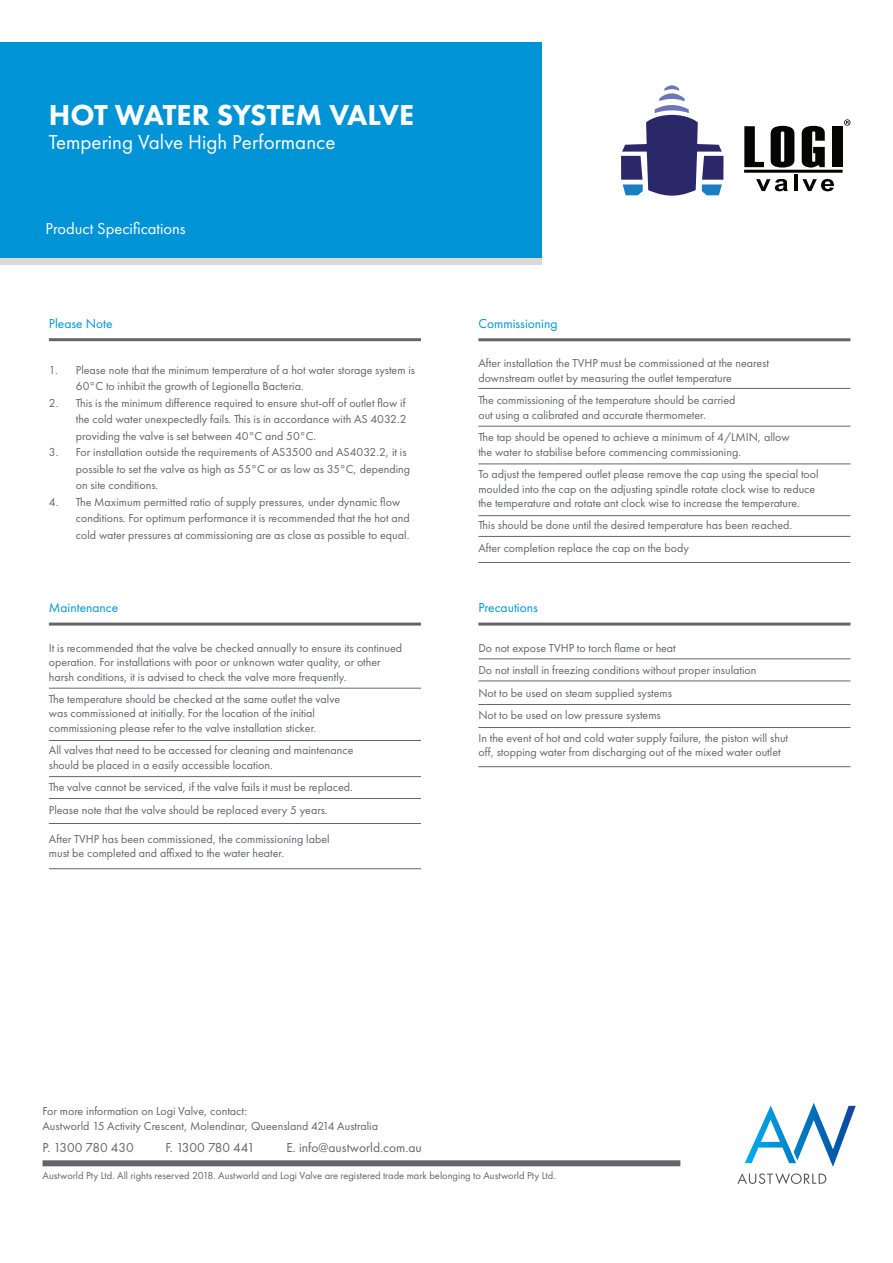
<style>
.page{position:relative;width:893px;height:1263px;background:#fff}
.page>*{position:absolute;margin:0;border:0;box-sizing:border-box;transform-origin:0 0}
.t1{font:800 30px "Futura PT";color:#fff}
.t2{font:21px "Futura PT";color:#fff}
.t3{font:16.5px "Futura PT";color:#fff}
.t4{font:13.5px "Futura PT";color:#63656a}
.t5{font:13.5px "Futura PT";color:#0094d7}
.t6{font:12px/14.4px "Futura PT";color:#63656a}
.t7{font:10.5px "Futura PT";color:#63656a}
</style>
<div class="page">
<div style="left:0;top:43px;width:541px;height:215px;background:#0094d7"></div>
<div style="left:0;top:258px;width:541px;height:7px;background:#dcd8d7"></div>
<div style="left:43px;top:1160px;width:637px;height:6px;background:#63656a"></div>
<svg style="left:737px;top:1173px;width:89px;height:11px"></svg>
<svg style="left:745px;top:1103px;width:111px;height:64px"></svg>
<svg style="left:621px;top:85px;width:102px;height:111px"></svg>
<svg style="left:744px;top:126px;width:20px;height:41px"></svg>
<svg style="left:771px;top:126px;width:23px;height:42px"></svg>
<svg style="left:802px;top:126px;width:23px;height:42px"></svg>
<div style="left:832px;top:126px;width:10px;height:41px;background:#040503"></div>
<hr style="left:744px;top:170px;width:99px;height:3px;background:#040503">
<svg style="left:756px;top:179px;width:32px;height:12px"></svg>
<hr style="left:794px;top:175px;width:3px;height:16px;background:#040503">
<svg style="left:802px;top:179px;width:32px;height:12px"></svg>
<svg style="left:844px;top:119px;width:6px;height:7px"></svg>
<hr style="left:49px;top:338px;width:372px;height:3px;background:#63656a">
<hr style="left:49px;top:623px;width:372px;height:3px;background:#63656a">
<hr style="left:478px;top:623px;width:372px;height:3px;background:#63656a">
<hr style="left:478px;top:338px;width:372px;height:3px;background:#63656a">
<hr style="left:49px;top:688px;width:372px;height:1px;background:#63656a">
<hr style="left:478px;top:659px;width:372px;height:1px;background:#63656a">
<hr style="left:478px;top:681px;width:372px;height:1px;background:#63656a">
<hr style="left:478px;top:704px;width:372px;height:1px;background:#63656a">
<hr style="left:478px;top:727px;width:372px;height:1px;background:#63656a">
<hr style="left:478px;top:766px;width:372px;height:1px;background:#63656a">
<hr style="left:478px;top:388px;width:372px;height:1px;background:#63656a">
<hr style="left:478px;top:426px;width:372px;height:1px;background:#63656a">
<hr style="left:478px;top:464px;width:372px;height:1px;background:#63656a">
<hr style="left:478px;top:515px;width:372px;height:1px;background:#63656a">
<hr style="left:478px;top:536px;width:372px;height:1px;background:#63656a">
<hr style="left:478px;top:562px;width:372px;height:1px;background:#63656a">
<hr style="left:49px;top:740px;width:372px;height:1px;background:#63656a">
<hr style="left:49px;top:776px;width:372px;height:1px;background:#63656a">
<hr style="left:49px;top:798px;width:372px;height:1px;background:#63656a">
<hr style="left:49px;top:823px;width:372px;height:1px;background:#63656a">
<hr style="left:49px;top:868px;width:372px;height:1px;background:#63656a">
<p class="t1" style="left:49px;top:96px;width:367px">HOT WATER SYSTEM VALVE</p>
<p class="t2" style="left:49px;top:129px;width:288px">Tempering Valve High Performance</p>
<p class="t3" style="left:46px;top:218px;width:142px">Product Specifications</p>
<p class="t5" style="left:49px;top:315px;width:65px">Please Note</p>
<p class="t6" style="left:76px;top:361px;width:341px;line-height:16.5px;text-indent:-27px">1. Please note that the minimum temperature of a hot water storage system is<br>60°C to inhibit the growth of Legionella Bacteria.</p>
<p class="t6" style="left:76px;top:394px;width:332px;line-height:16.5px;text-align:justify;text-indent:-27px">2. This is the minimum difference required to ensure shut-off of outlet flow if the cold water unexpectedly fails. This is in accordance with AS 4032.2 providing the valve is set between 40°C and 50°C.</p>
<p class="t6" style="left:76px;top:444px;width:336px;line-height:16.5px;text-indent:-27px">3. For installation outside the requirements of AS3500 and AS4032.2, it is possible to set the valve as high as 55°C or as low as 35°C, depending on site conditions.</p>
<p class="t6" style="left:76px;top:493px;width:335px;line-height:16.5px;text-indent:-27px">4. The Maximum permitted ratio of supply pressures, under dynamic flow conditions. For optimum performance it is recommended that the hot and cold water pressures at commissioning are as close as possible to equal.</p>
<p class="t5" style="left:478px;top:315px;width:81px">Commissioning</p>
<p class="t6" style="left:478px;top:356px;width:292px">After installation the TVHP must be commissioned at the nearest downstream outlet by measuring the outlet temperature</p>
<p class="t6" style="left:478px;top:393px;width:259px">The commissioning of the temperature should be carried out using a calibrated and accurate thermometer.</p>
<p class="t6" style="left:478px;top:430px;width:313px">The tap should be opened to achieve a minimum of 4/LMIN, allow the water to stabilise before commencing commissioning.</p>
<p class="t6" style="left:478px;top:467px;width:342px">To adjust the tempered outlet please remove the cap using the special tool moulded into the cap on the adjusting spindle rotate clock wise to reduce the temperature and rotate ant clock wise to increase the temperature.</p>
<p class="t6" style="left:478px;top:518px;width:315px">This should be done until the desired temperature has been reached.</p>
<p class="t6" style="left:478px;top:541px;width:212px">After completion replace the cap on the body</p>
<p class="t5" style="left:49px;top:599px;width:71px">Maintenance</p>
<p class="t5" style="left:478px;top:599px;width:61px">Precautions</p>
<p class="t6" style="left:49px;top:640px;width:355px">It is recommended that the valve be checked annually to ensure its continued operation. For installations with poor or unknown water quality, or other harsh conditions, it is advised to check the valve more frequently.</p>
<p class="t6" style="left:49px;top:692px;width:293px">The temperature should be checked at the same outlet the valve was commissioned at initially. For the location of the initial commissioning please refer to the valve installation sticker.</p>
<p class="t6" style="left:49px;top:743px;width:306px">All valves that need to be accessed for cleaning and maintenance should be placed in a easily accessible location.</p>
<p class="t6" style="left:49px;top:780px;width:306px">The valve cannot be serviced, if the valve fails it must be replaced.</p>
<p class="t6" style="left:49px;top:802px;width:280px">Please note that the valve should be replaced every 5 years.</p>
<p class="t6" style="left:49px;top:831px;width:282px">After TVHP has been commissioned, the commissioning label must be completed and affixed to the water heater.</p>
<p class="t6" style="left:478px;top:640px;width:199px">Do not expose TVHP to torch flame or heat</p>
<p class="t6" style="left:478px;top:663px;width:280px">Do not install in freezing conditions without proper insulation</p>
<p class="t6" style="left:478px;top:685px;width:195px">Not to be used on steam supplied systems</p>
<p class="t6" style="left:478px;top:708px;width:184px">Not to be used on low pressure systems</p>
<p class="t6" style="left:478px;top:730px;width:311px">In the event of hot and cold water supply failure, the piston will shut off, stopping water from discharging out of the mixed water outlet</p>
<p class="t6" style="left:43px;top:1104px;width:337px">For more information on Logi Valve, contact:<br>Austworld 15 Activity Crescent, Molendinar, Queensland 4214 Australia</p>
<p class="t7" style="left:43px;top:1169px;width:515px">Austworld Pty Ltd. All rights reserved 2018. Austworld and Logi Valve are registered trade mark belonging to Austworld Pty Ltd.</p>
<p class="t4" style="left:43px;top:1139px;width:93px">P. 1300 780 430</p>
<p class="t4" style="left:165px;top:1139px;width:91px">F. 1300 780 441</p>
<p class="t4" style="left:286px;top:1139px;width:137px">E. info@austworld.com.au</p>
</div>
